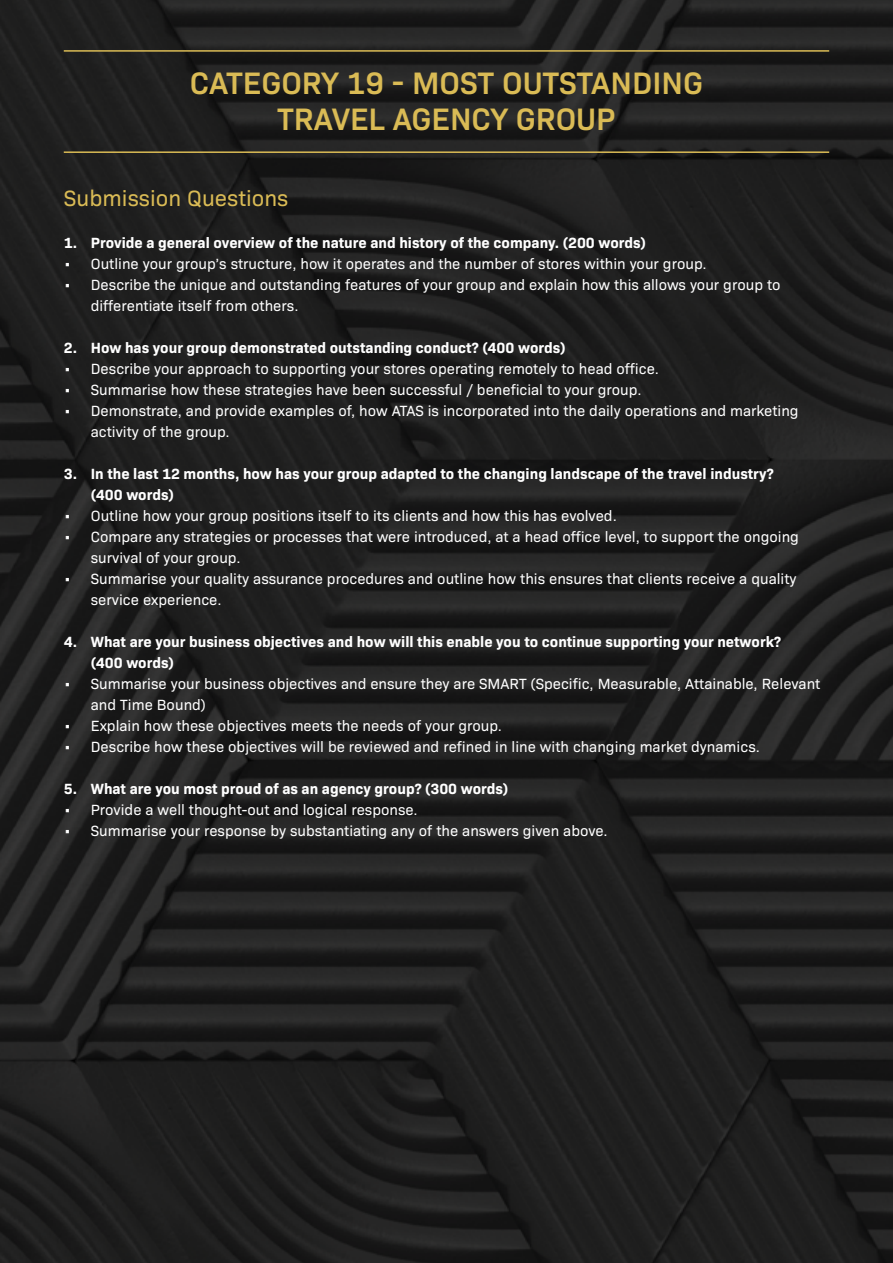
<style>
.page{position:relative;width:893px;height:1263px;background:#fff}
.page>*{position:absolute;margin:0;border:0;box-sizing:border-box;transform-origin:0 0}
.t1{font:600 31.5px/36px "Bio Sans";color:#dabb55;text-align:center}
.t2{font:22.5px "Bio Sans";color:#dabb55}
.t3{font:15px/21px "Bio Sans";color:#fff}
.t4{font:700 15px/21px "Bio Sans";color:#fff}
</style>
<div class="page">
<img style="left:0;top:0;width:893px;height:1263px">
<hr style="left:64px;top:50px;width:765px;height:2px;background:#dabb55">
<hr style="left:64px;top:151px;width:765px;height:2px;background:#dabb55">
<h1 class="t1" style="left:190px;top:63px;width:515px">CATEGORY 19 - MOST OUTSTANDING<br>TRAVEL AGENCY GROUP</h1>
<h2 class="t2" style="left:64px;top:182px;width:226px">Submission Questions</h2>
<p class="t4" style="left:64px;top:231px;width:584px">1. Provide a general overview of the nature and history of the company. (200 words)</p>
<p class="t3" style="left:64px;top:252px;width:644px">• Outline your group’s structure, how it operates and the number of stores within your group.</p>
<p class="t3" style="left:91px;top:273px;width:691px;text-indent:-27px">• Describe the unique and outstanding features of your group and explain how this allows your group to differentiate itself from others.</p>
<p class="t4" style="left:64px;top:336px;width:503px">2. How has your group demonstrated outstanding conduct? (400 words)</p>
<p class="t3" style="left:64px;top:357px;width:597px">• Describe your approach to supporting your stores operating remotely to head office.</p>
<p class="t3" style="left:64px;top:378px;width:579px">• Summarise how these strategies have been successful / beneficial to your group.</p>
<p class="t3" style="left:91px;top:399px;width:709px;text-indent:-27px">• Demonstrate, and provide examples of, how ATAS is incorporated into the daily operations and marketing activity of the group.</p>
<p class="t4" style="left:91px;top:462px;width:685px;text-indent:-27px">3. In the last 12 months, how has your group adapted to the changing landscape of the travel industry? (400 words)</p>
<p class="t3" style="left:64px;top:504px;width:555px">• Outline how your group positions itself to its clients and how this has evolved.</p>
<p class="t3" style="left:91px;top:525px;width:710px;text-indent:-27px">• Compare any strategies or processes that were introduced, at a head office level, to support the ongoing survival of your group.</p>
<p class="t3" style="left:91px;top:567px;width:707px;text-indent:-27px">• Summarise your quality assurance procedures and outline how this ensures that clients receive a quality service experience.</p>
<p class="t4" style="left:91px;top:630px;width:692px;text-indent:-27px">4. What are your business objectives and how will this enable you to continue supporting your network? (400 words)</p>
<p class="t3" style="left:91px;top:672px;width:731px;text-indent:-27px">• Summarise your business objectives and ensure they are SMART (Specific, Measurable, Attainable, Relevant and Time Bound)</p>
<p class="t3" style="left:64px;top:714px;width:440px">• Explain how these objectives meets the needs of your group.</p>
<p class="t3" style="left:64px;top:735px;width:698px">• Describe how these objectives will be reviewed and refined in line with changing market dynamics.</p>
<p class="t4" style="left:64px;top:777px;width:446px">5. What are you most proud of as an agency group? (300 words)</p>
<p class="t3" style="left:64px;top:798px;width:355px">• Provide a well thought-out and logical response.</p>
<p class="t3" style="left:64px;top:819px;width:545px">• Summarise your response by substantiating any of the answers given above.</p>
</div>
